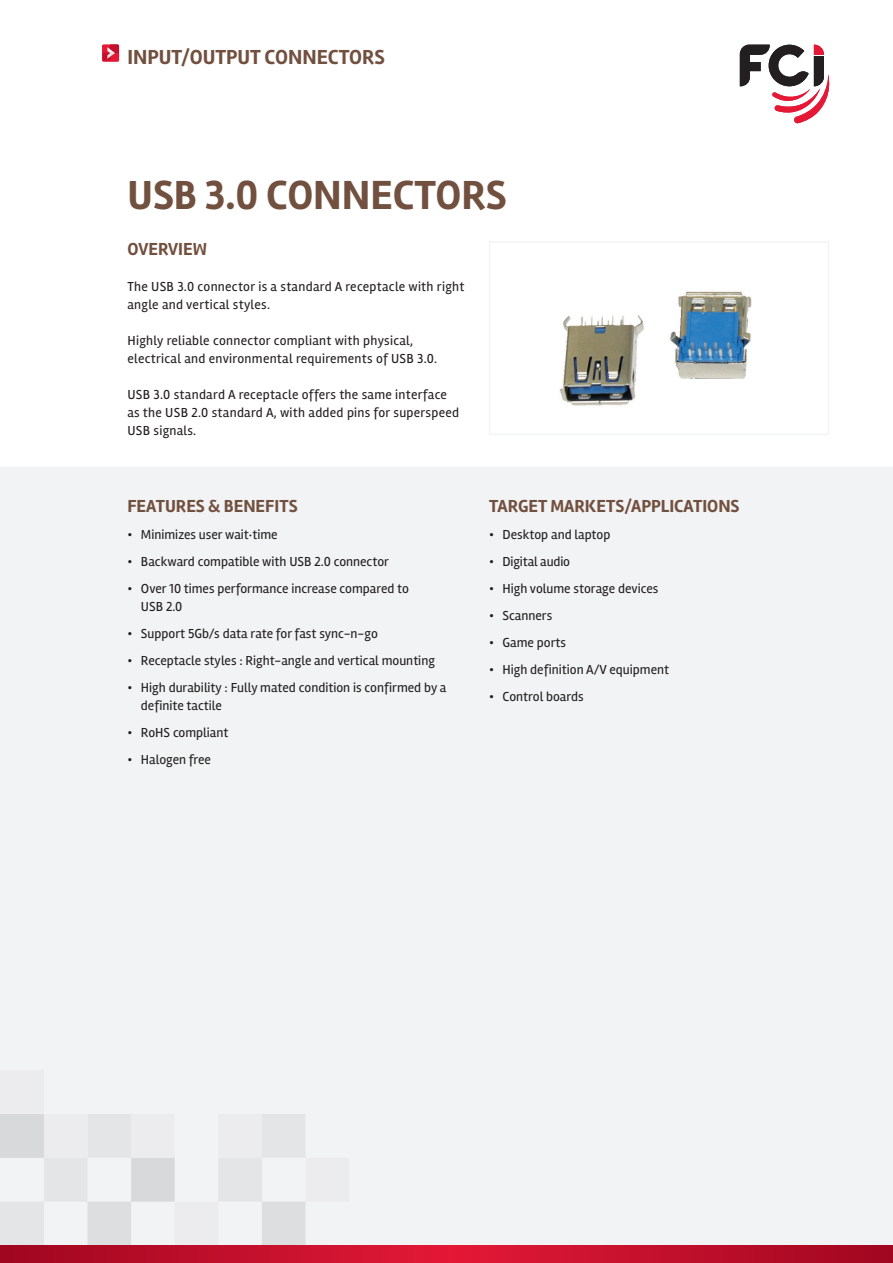
<style>
.page{position:relative;width:893px;height:1263px;background:#fff}
.page>*{position:absolute;margin:0;border:0;box-sizing:border-box;transform-origin:0 0}
.t1{font:700 42px "Rambla";color:#72503f}
.t2{font:700 21px "Rambla";color:#72503f}
.t3{font:700 18px "Rambla";color:#72503f}
.t4{font:13.5px "Rambla";color:#231f20}
.t5{font:13.5px/18px "Rambla";letter-spacing:.02em;color:#231f20}
</style>
<div class="page">
<img style="left:559px;top:291px;width:193px;height:115px">
<div style="left:0;top:467px;width:893px;height:796px;background:#f2f3f4"></div>
<div style="left:102px;top:45px;width:17px;height:17px;background:#e51836"></div>
<div style="left:103px;top:53px;width:8px;height:7px;background:#c3112d"></div>
<div style="left:111px;top:45px;width:8px;height:8px;background:#c3112d"></div>
<svg style="left:107px;top:47px;width:8px;height:12px"></svg>
<svg style="left:0;top:1114px;width:305px;height:131px"></svg>
<svg style="left:0;top:1245px;width:893px;height:18px;background:#c00f2b"></svg>
<div style="left:489px;top:241px;width:340px;height:194px;border:1px solid #f2f3f4"></div>
<svg style="left:740px;top:45px;width:90px;height:79px"></svg>
<p class="t2" style="left:127px;top:45px;width:259px">INPUT/OUTPUT CONNECTORS</p>
<p class="t1" style="left:128px;top:170px;width:381px">USB 3.0 CONNECTORS</p>
<p class="t3" style="left:127px;top:239px;width:81px">OVERVIEW</p>
<p class="t5" style="left:127px;top:278px;width:339px">The USB 3.0 connector is a standard A receptacle with right angle and vertical styles.</p>
<p class="t5" style="left:127px;top:332px;width:311px">Highly reliable connector compliant with physical, electrical and environmental requirements of USB 3.0.</p>
<p class="t5" style="left:127px;top:386px;width:333px">USB 3.0 standard A receptacle offers the same interface as the USB 2.0 standard A, with added pins for superspeed<br>USB signals.</p>
<p class="t3" style="left:127px;top:495px;width:172px">FEATURES &amp; BENEFITS</p>
<p class="t4" style="left:127px;top:526px;width:152px">• Minimizes user wait·time</p>
<p class="t4" style="left:127px;top:553px;width:263px">• Backward compatible with USB 2.0 connector</p>
<p class="t4" style="left:127px;top:580px;width:283px">• Over 10 times performance increase compared to</p>
<p class="t4" style="left:141px;top:598px;width:43px">USB 2.0</p>
<p class="t4" style="left:127px;top:625px;width:252px">• Support 5Gb/s data rate for fast sync-n-go</p>
<p class="t4" style="left:127px;top:652px;width:309px">• Receptacle styles : Right-angle and vertical mounting</p>
<p class="t4" style="left:127px;top:679px;width:321px">• High durability : Fully mated condition is confirmed by a</p>
<p class="t4" style="left:141px;top:697px;width:83px">definite tactile</p>
<p class="t4" style="left:127px;top:724px;width:103px">• RoHS compliant</p>
<p class="t4" style="left:127px;top:751px;width:85px">• Halogen free</p>
<p class="t3" style="left:489px;top:495px;width:252px">TARGET MARKETS/APPLICATIONS</p>
<p class="t4" style="left:489px;top:526px;width:123px">• Desktop and laptop</p>
<p class="t4" style="left:489px;top:553px;width:83px">• Digital audio</p>
<p class="t4" style="left:489px;top:580px;width:171px">• High volume storage devices</p>
<p class="t4" style="left:489px;top:607px;width:65px">• Scanners</p>
<p class="t4" style="left:489px;top:634px;width:79px">• Game ports</p>
<p class="t4" style="left:489px;top:661px;width:182px">• High definition A/V equipment</p>
<p class="t4" style="left:489px;top:688px;width:96px">• Control boards</p>
</div>
